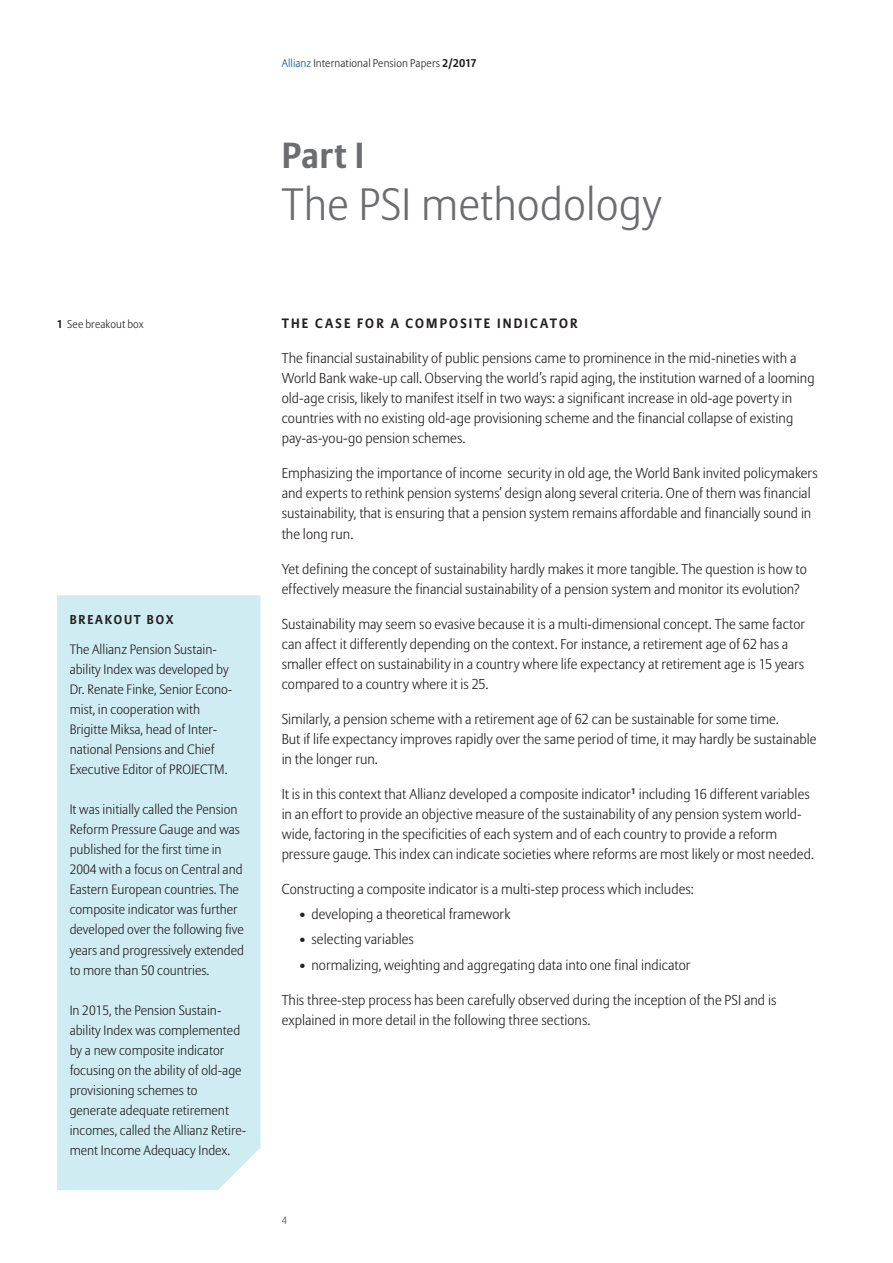
<style>
.page{position:relative;width:893px;height:1263px;background:#fff}
.page>*{position:absolute;margin:0;border:0;box-sizing:border-box;transform-origin:0 0}
.t1{font:300 45px "Allianz Sans";letter-spacing:.01em;color:#6c6d70}
.t2{font:700 36px "Allianz Sans";color:#6c6d70}
.t3{font:300 14.25px/20.1px "Allianz Sans";color:#231f20}
.t4{font:300 13.5px/20.1px "Allianz Sans";color:#231f20}
.t5{font:700 13.5px "Allianz Sans";letter-spacing:.16em;color:#231f20}
.t6{font:700 12.75px "Allianz Sans";letter-spacing:.14em;color:#231f20}
.t7{font:300 11.25px "Allianz Sans";letter-spacing:.01em;color:#231f20}
.t8{font:300 10.5px "Allianz Sans";color:#57585a}
.s1{font-weight:700}
.s2{color:#015399}
</style>
<div class="page">
<div style="left:57px;top:595px;width:203px;height:595px;background:#cfecf3"></div>
<p class="t7" style="left:57px;top:317px;width:88px"><span class="s1">1</span> See breakout box</p>
<p class="t6" style="left:70px;top:611px;width:106px">BREAKOUT BOX</p>
<p class="t4" style="left:70px;top:640px;width:164px">The Allianz Pension Sustain&shy;ability Index was developed by<br>Dr. Renate Finke, Senior Econo&shy;mist, in cooperation with<br>Brigitte Miksa, head of Inter&shy;national Pensions and Chief<br>Executive Editor of PROJECTM.</p>
<p class="t4" style="left:70px;top:800px;width:176px">It was initially called the Pension<br>Reform Pressure Gauge and was published for the first time in<br>2004 with a focus on Central and<br>Eastern European countries. The composite indicator was further developed over the following five years and progressively extended to more than 50 countries.</p>
<p class="t4" style="left:70px;top:1000px;width:178px">In 2015, the Pension Sustain&shy;ability Index was complemented by a new composite indicator focusing on the ability of old-age provisioning schemes to generate adequate retirement incomes, called the Allianz Retire&shy;ment Income Adequacy Index.</p>
<p class="t7" style="left:282px;top:57px;width:197px"><span class="s2">Allianz</span> International Pension Papers <span class="s1">2/2017</span></p>
<p class="t2" style="left:282px;top:132px;width:84px">Part I</p>
<p class="t1" style="left:282px;top:177px;width:381px">The PSI methodology</p>
<p class="t5" style="left:282px;top:315px;width:298px">THE CASE FOR A COMPOSITE INDICATOR</p>
<p class="t3" style="left:282px;top:349px;width:534px">The financial sustainability of public pensions came to prominence in the mid-nineties with a World Bank wake-up call. Observing the world’s rapid aging, the institution warned of a looming old-age crisis, likely to manifest itself in two ways: a significant increase in old-age poverty in countries with no existing old-age provisioning scheme and the financial collapse of existing pay-as-you-go pension schemes.</p>
<p class="t3" style="left:282px;top:464px;width:538px">Emphasizing the importance of income security in old age, the World Bank invited policymakers and experts to rethink pension systems’ design along several criteria. One of them was financial sustainability, that is ensuring that a pension system remains affordable and financially sound in the long run.</p>
<p class="t3" style="left:282px;top:559px;width:527px">Yet defining the concept of sustainability hardly makes it more tangible. The question is how to effectively measure the financial sustainability of a pension system and monitor its evolution?</p>
<p class="t3" style="left:282px;top:614px;width:525px">Sustainability may seem so evasive because it is a multi-dimensional concept. The same factor can affect it differently depending on the context. For instance, a retirement age of 62 has a smaller effect on sustainability in a country where life expectancy at retirement age is 15 years compared to a country where it is 25.</p>
<p class="t3" style="left:282px;top:710px;width:536px">Similarly, a pension scheme with a retirement age of 62 can be sustainable for some time.<br>But if life expectancy improves rapidly over the same period of time, it may hardly be sustainable in the longer run.</p>
<p class="t3" style="left:282px;top:785px;width:534px">It is in this context that Allianz developed a composite indicator<sup>1</sup> including 16 different variables in an effort to provide an objective measure of the sustainability of any pension system world&shy;wide, factoring in the specificities of each system and of each country to provide a reform pressure gauge. This index can indicate societies where reforms are most likely or most needed.</p>
<p class="t3" style="left:282px;top:880px;width:414px">Constructing a composite indicator is a multi-step process which includes:</p>
<p class="t3" style="left:299px;top:905px;width:213px">• developing a theoretical framework</p>
<p class="t3" style="left:299px;top:930px;width:117px">• selecting variables</p>
<p class="t3" style="left:299px;top:955px;width:393px">• normalizing, weighting and aggregating data into one final indicator</p>
<p class="t3" style="left:282px;top:990px;width:496px">This three-step process has been carefully observed during the inception of the PSI and is explained in more detail in the following three sections.</p>
<p class="t8" style="left:282px;top:1214px;width:7px">4</p>
</div>
